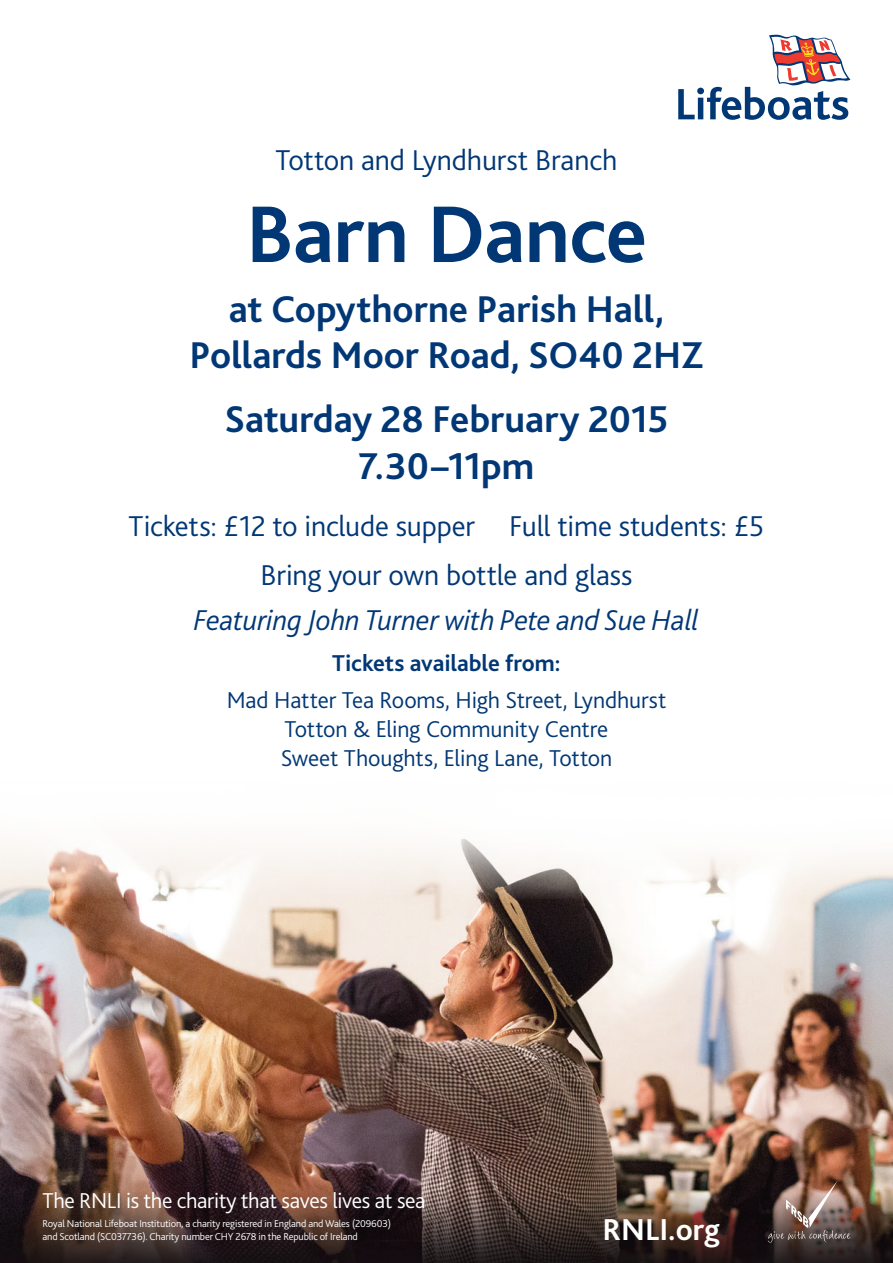
<style>
.page{position:relative;width:893px;height:1263px;background:#fff}
.page>*{position:absolute;margin:0;border:0;box-sizing:border-box;transform-origin:0 0}
.t1{font:700 84px "Bliss 2";letter-spacing:-.01em;color:#013775}
.t2{font:700 39px/46.8px "Bliss 2";letter-spacing:-.005em;color:#013775;text-align:center}
.t3{font:700 31.65px "Bliss 2";color:#fff}
.t4{font:300 30px/49.1px "Bliss 2";letter-spacing:-.005em;color:#013775;text-align:center}
.t5{font:italic 300 30px "Bliss 2";letter-spacing:-.005em;color:#013775}
.t6{font:300 24px/28.8px "Bliss 2";letter-spacing:-.01em;color:#013775;text-align:center}
.t7{font:700 24px "Bliss 2";color:#013775}
.t8{font:300 22.5px "Bliss 2";letter-spacing:-.015em;color:#fff}
.t9{font:300 10.5px/13.5px "Bliss 2";letter-spacing:-.015em;color:#fff}
</style>
<div class="page">
<img style="left:0;top:899px;width:892px;height:364px">
<svg style="left:0;top:838px;width:892px;height:61px;fill:#faf7f3"></svg>
<svg style="left:678px;top:35px;width:172px;height:85px"></svg>
<img style="left:768px;top:1181px;width:82px;height:61px">
<h3 class="t4" style="left:276px;top:135px;width:343px">Totton and Lyndhurst Branch</h3>
<h1 class="t1" style="left:246px;top:182px;width:403px">Barn Dance</h1>
<h2 class="t2" style="left:190px;top:285px;width:515px">at Copythorne Parish Hall,<br>Pollards Moor Road, SO40 2HZ</h2>
<h2 class="t2" style="left:224px;top:396px;width:446px">Saturday 28 February 2015<br>7.30–11pm</h2>
<h3 class="t4" style="left:129px;top:501px;width:637px">Tickets: £12 to include supper Full time students: £5<br>Bring your own bottle and glass</h3>
<h3 class="t5" style="left:194px;top:601px;width:507px">Featuring John Turner with Pete and Sue Hall</h3>
<h3 class="t7" style="left:332px;top:648px;width:230px">Tickets available from:</h3>
<h3 class="t6" style="left:227px;top:686px;width:441px">Mad Hatter Tea Rooms, High Street, Lyndhurst<br>Totton &amp; Eling Community Centre<br>Sweet Thoughts, Eling Lane, Totton</h3>
<h3 class="t8" style="left:43px;top:1186px;width:385px">The RNLI is the charity that saves lives at sea</h3>
<p class="t9" style="left:43px;top:1216px;width:350px">Royal National Lifeboat Institution, a charity registered in England and Wales (209603) and Scotland (SC037736). Charity number CHY 2678 in the Republic of Ireland</p>
<h3 class="t3" style="left:603px;top:1210px;width:119px">RNLI.org</h3>
</div>
